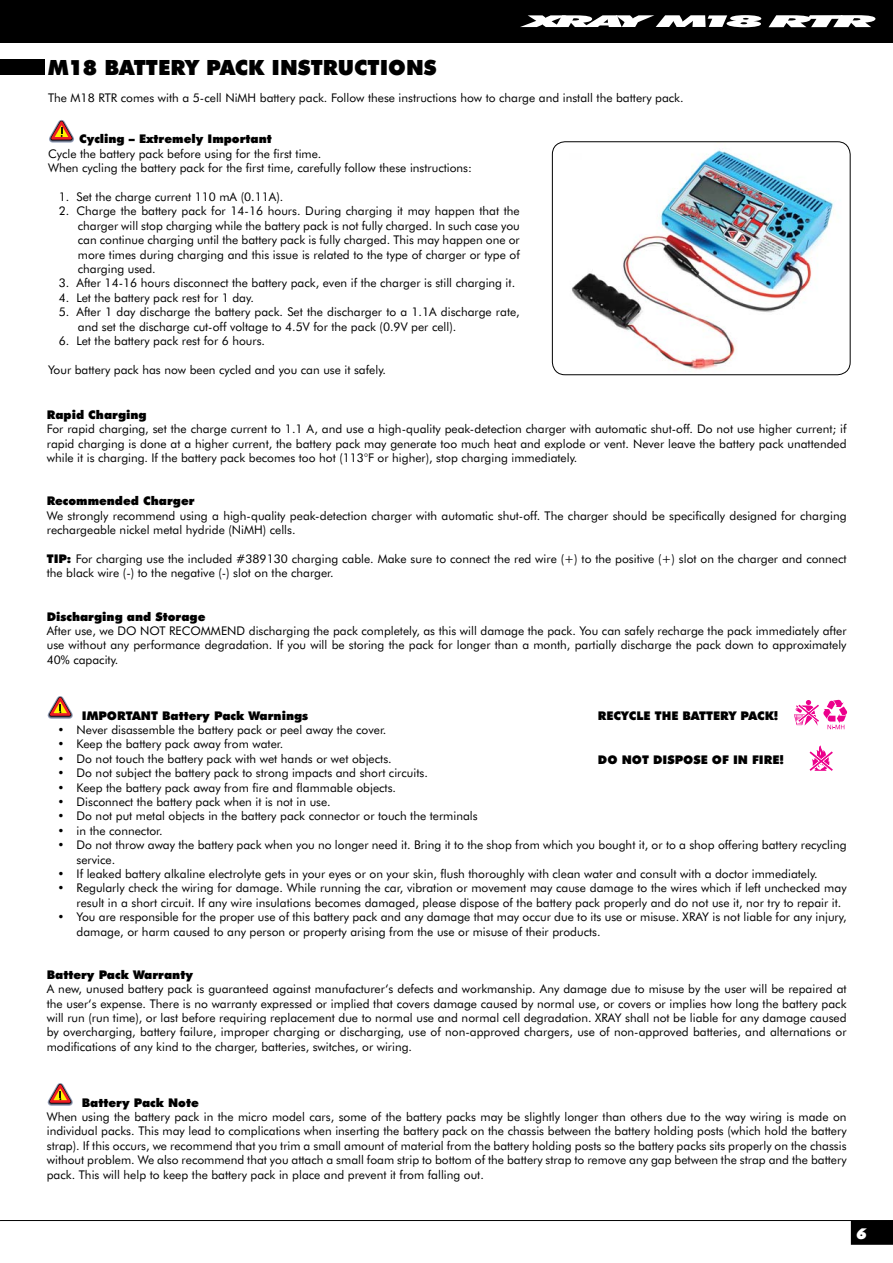
<style>
.page{position:relative;width:893px;height:1263px;background:#fff}
.page>*{position:absolute;margin:0;border:0;box-sizing:border-box;transform-origin:0 0}
.t1{font:900 21px "Futura BTCE";color:#000}
.t2{font:italic 900 15px "Futura BTCE";color:#fff}
.t3{font:12px/14.4px "Futura BTCE";color:#000}
.t4{font:900 12px "Futura BTCE";color:#000}
.s1{font-weight:900}
</style>
<div class="page">
<svg style="left:48px;top:696px;width:25px;height:23px"></svg>
<svg style="left:48px;top:1083px;width:25px;height:23px"></svg>
<img style="left:571px;top:143px;width:272px;height:232px">
<div style="left:552px;top:141px;width:298px;height:234px;border:1px solid #000;border-radius:13px"></div>
<svg style="left:49px;top:120px;width:25px;height:23px"></svg>
<div style="left:0;top:60px;width:44px;height:15px;background:#000"></div>
<div style="left:0;top:0;width:892px;height:43px;background:#000"></div>
<svg style="left:520px;top:15px;width:241px;height:12px"></svg>
<svg style="left:768px;top:15px;width:107px;height:12px"></svg>
<svg style="left:850px;top:1221px;width:42px;height:24px"></svg>
<hr style="left:0;top:1220px;width:892px;height:1px;background:#000">
<svg style="left:794px;top:700px;width:53px;height:29px"></svg>
<svg style="left:809px;top:746px;width:23px;height:25px"></svg>
<h1 class="t1" style="left:48px;top:60px;width:390px">M18 BATTERY PACK INSTRUCTIONS</h1>
<p class="t3" style="left:48px;top:92px;width:637px">The M18 RTR comes with a 5-cell NiMH battery pack. Follow these instructions how to charge and install the battery pack.</p>
<p class="t4" style="left:79px;top:135px;width:194px">Cycling – Extremely Important</p>
<p class="t3" style="left:48px;top:148px;width:425px">Cycle the battery pack before using for the first time.<br>When cycling the battery pack for the first time, carefully follow these instructions:</p>
<p class="t3" style="left:59px;top:191px;width:226px">1. Set the charge current 110 mA (0.11A).</p>
<p class="t3" style="left:78px;top:205px;width:443px;text-align:justify;text-indent:-19px">2. Charge the battery pack for 14-16 hours. During charging it may happen that the charger will stop charging while the battery pack is not fully charged. In such case you can continue charging until the battery pack is fully charged. This may happen one or more times during charging and this issue is related to the type of charger or type of charging used.</p>
<p class="t3" style="left:59px;top:277px;width:458px">3. After 14-16 hours disconnect the battery pack, even if the charger is still charging it.</p>
<p class="t3" style="left:59px;top:292px;width:196px">4. Let the battery pack rest for 1 day.</p>
<p class="t3" style="left:78px;top:306px;width:443px;text-indent:-19px">5. After 1 day discharge the battery pack. Set the discharger to a 1.1A discharge rate, and set the discharge cut-off voltage to 4.5V for the pack (0.9V per cell).</p>
<p class="t3" style="left:59px;top:335px;width:208px">6. Let the battery pack rest for 6 hours.</p>
<p class="t3" style="left:48px;top:364px;width:339px">Your battery pack has now been cycled and you can use it safely.</p>
<p class="t4" style="left:47px;top:410px;width:101px">Rapid Charging</p>
<p class="t3" style="left:47px;top:423px;width:801px;text-align:justify">For rapid charging, set the charge current to 1.1 A, and use a high-quality peak-detection charger with automatic shut-off. Do not use higher current; if rapid charging is done at a higher current, the battery pack may generate too much heat and explode or vent. Never leave the battery pack unattended while it is charging. If the battery pack becomes too hot (113°F or higher), stop charging immediately.</p>
<p class="t4" style="left:47px;top:497px;width:149px">Recommended Charger</p>
<p class="t3" style="left:47px;top:510px;width:801px">We strongly recommend using a high-quality peak-detection charger with automatic shut-off. The charger should be specifically designed for charging rechargeable nickel metal hydride (NiMH) cells.</p>
<p class="t3" style="left:47px;top:553px;width:801px"><span class="s1">TIP:</span> For charging use the included #389130 charging cable. Make sure to connect the red wire (+) to the positive (+) slot on the charger and connect the black wire (-) to the negative (-) slot on the charger.</p>
<p class="t4" style="left:47px;top:612px;width:160px">Discharging and Storage</p>
<p class="t3" style="left:47px;top:625px;width:801px;text-align:justify">After use, we DO NOT RECOMMEND discharging the pack completely, as this will damage the pack. You can safely recharge the pack immediately after use without any performance degradation. If you will be storing the pack for longer than a month, partially discharge the pack down to approximately 40% capacity.</p>
<p class="t4" style="left:82px;top:711px;width:228px">IMPORTANT Battery Pack Warnings</p>
<p class="t3" style="left:58px;top:724px;width:330px">• Never disassemble the battery pack or peel away the cover.</p>
<p class="t3" style="left:58px;top:738px;width:227px">• Keep the battery pack away from water.</p>
<p class="t3" style="left:58px;top:753px;width:336px">• Do not touch the battery pack with wet hands or wet objects.</p>
<p class="t3" style="left:58px;top:767px;width:372px">• Do not subject the battery pack to strong impacts and short circuits.</p>
<p class="t3" style="left:58px;top:782px;width:340px">• Keep the battery pack away from fire and flammable objects.</p>
<p class="t3" style="left:58px;top:796px;width:275px">• Disconnect the battery pack when it is not in use.</p>
<p class="t3" style="left:58px;top:810px;width:421px">• Do not put metal objects in the battery pack connector or touch the terminals</p>
<p class="t3" style="left:58px;top:825px;width:107px">• in the connector.</p>
<p class="t3" style="left:77px;top:839px;width:771px;text-indent:-19px">• Do not throw away the battery pack when you no longer need it. Bring it to the shop from which you bought it, or to a shop offering battery recycling service.</p>
<p class="t3" style="left:58px;top:868px;width:761px">• If leaked battery alkaline electrolyte gets in your eyes or on your skin, flush thoroughly with clean water and consult with a doctor immediately.</p>
<p class="t3" style="left:77px;top:882px;width:771px;text-indent:-19px">• Regularly check the wiring for damage. While running the car, vibration or movement may cause damage to the wires which if left unchecked may result in a short circuit. If any wire insulations becomes damaged, please dispose of the battery pack properly and do not use it, nor try to repair it.</p>
<p class="t3" style="left:77px;top:911px;width:771px;text-indent:-19px">• You are responsible for the proper use of this battery pack and any damage that may occur due to its use or misuse. XRAY is not liable for any injury, damage, or harm caused to any person or property arising from the use or misuse of their products.</p>
<p class="t4" style="left:47px;top:970px;width:148px">Battery Pack Warranty</p>
<p class="t3" style="left:47px;top:983px;width:801px;text-align:justify">A new, unused battery pack is guaranteed against manufacturer‘s defects and workmanship. Any damage due to misuse by the user will be repaired at the user‘s expense. There is no warranty expressed or implied that covers damage caused by normal use, or covers or implies how long the battery pack will run (run time), or last before requiring replacement due to normal use and normal cell degradation. XRAY shall not be liable for any damage caused by overcharging, battery failure, improper charging or discharging, use of non-approved chargers, use of non-approved batteries, and alternations or modifications of any kind to the charger, batteries, switches, or wiring.</p>
<p class="t4" style="left:598px;top:712px;width:182px">RECYCLE THE BATTERY PACK!</p>
<p class="t4" style="left:598px;top:755px;width:187px">DO NOT DISPOSE OF IN FIRE!</p>
<p class="t4" style="left:82px;top:1098px;width:118px">Battery Pack Note</p>
<p class="t3" style="left:47px;top:1111px;width:801px;text-align:justify">When using the battery pack in the micro model cars, some of the battery packs may be slightly longer than others due to the way wiring is made on individual packs. This may lead to complications when inserting the battery pack on the chassis between the battery holding posts (which hold the battery strap). If this occurs, we recommend that you trim a small amount of material from the battery holding posts so the battery packs sits properly on the chassis without problem. We also recommend that you attach a small foam strip to bottom of the battery strap to remove any gap between the strap and the battery pack. This will help to keep the battery pack in place and prevent it from falling out.</p>
<p class="t2" style="left:856px;top:1228px;width:12px">6</p>
</div>
